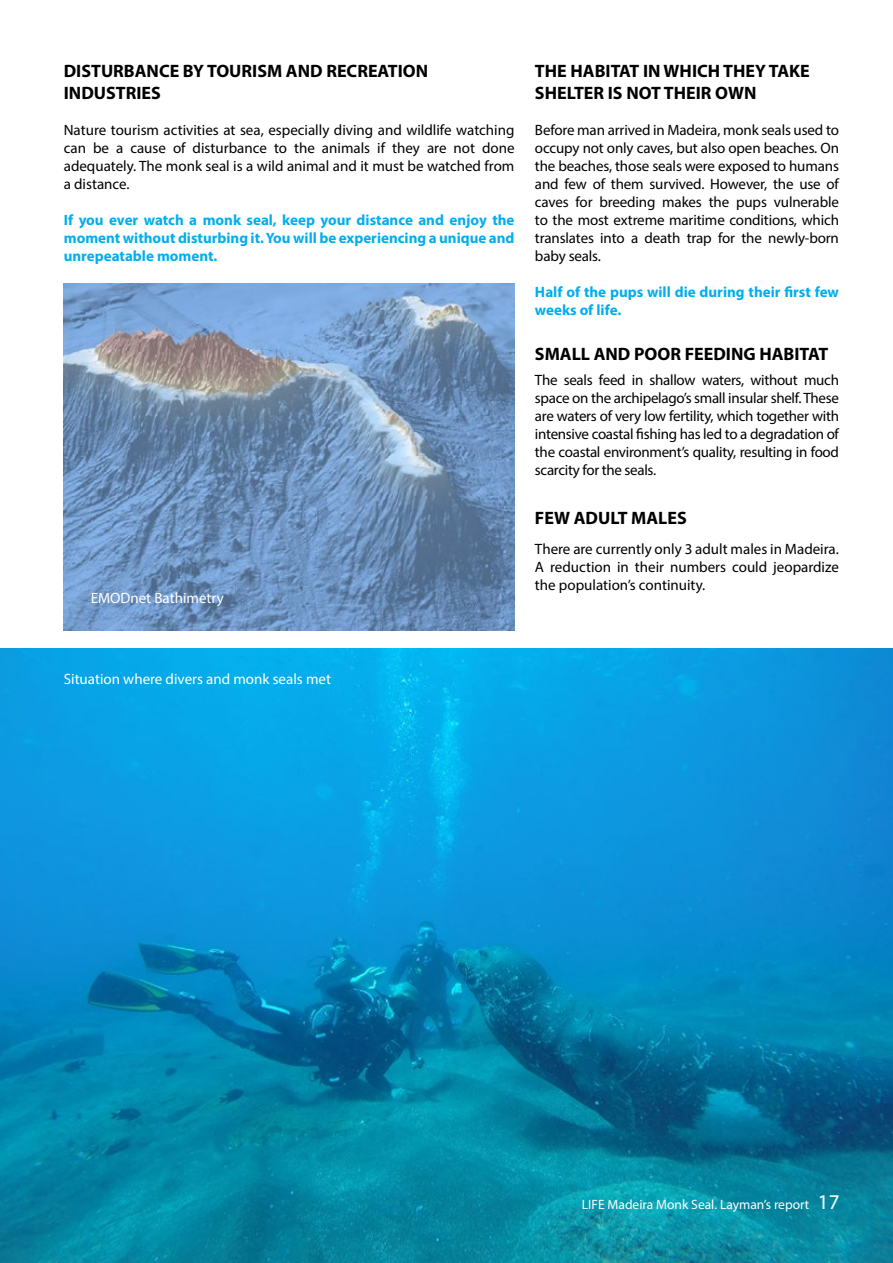
<style>
.page{position:relative;width:893px;height:1263px;background:#fff}
.page>*{position:absolute;margin:0;border:0;box-sizing:border-box;transform-origin:0 0}
.t1{font:700 18px/21.6px "Myriad Pro";color:#000}
.t2{font:15px/18px "Myriad Pro";letter-spacing:-.01em;color:#000;text-align:justify}
.t3{font:700 15px/18px "Myriad Pro";color:#00aeef;text-align:justify}
.t4{font:15px "Myriad Pro";color:#fff}
.t5{font:13.5px "Myriad Pro";color:#fff}
.s1{font-size:21px}
</style>
<div class="page">
<img style="left:0;top:648px;width:893px;height:615px">
<img style="left:64px;top:284px;width:450px;height:347px">
<p class="t1" style="left:64px;top:60px;width:366px">DISTURBANCE BY TOURISM AND RECREATION<br>INDUSTRIES</p>
<p class="t2" style="left:64px;top:121px;width:452px">Nature tourism activities at sea, especially diving and wildlife watching can be a cause of disturbance to the animals if they are not done adequately. The monk seal is a wild animal and it must be watched from a distance.</p>
<p class="t3" style="left:64px;top:211px;width:452px">If you ever watch a monk seal, keep your distance and enjoy the moment without disturbing it. You will be experiencing a unique and unrepeatable moment.</p>
<p class="t4" style="left:91px;top:588px;width:135px">EMODnet Bathimetry</p>
<p class="t1" style="left:535px;top:60px;width:276px">THE HABITAT IN WHICH THEY TAKE<br>SHELTER IS NOT THEIR OWN</p>
<p class="t2" style="left:535px;top:121px;width:306px">Before man arrived in Madeira, monk seals used to occupy not only caves, but also open beaches. On the beaches, those seals were exposed to humans and few of them survived. However, the use of caves for breeding makes the pups vulnerable to the most extreme maritime conditions, which translates into a death trap for the newly-born baby seals.</p>
<p class="t3" style="left:535px;top:282px;width:306px">Half of the pups will die during their first few weeks of life.</p>
<p class="t1" style="left:535px;top:342px;width:295px">SMALL AND POOR FEEDING HABITAT</p>
<p class="t2" style="left:535px;top:371px;width:305px">The seals feed in shallow waters, without much space on the archipelago’s small insular shelf. These are waters of very low fertility, which together with intensive coastal fishing has led to a degradation of the coastal environment’s quality, resulting in food scarcity for the seals.</p>
<p class="t1" style="left:535px;top:507px;width:153px">FEW ADULT MALES</p>
<p class="t2" style="left:535px;top:540px;width:305px">There are currently only 3 adult males in Madeira.<br>A reduction in their numbers could jeopardize the population’s continuity.</p>
<p class="t4" style="left:64px;top:670px;width:269px">Situation where divers and monk seals met</p>
<p class="t5" style="left:582px;top:1196px;width:259px">LIFE Madeira Monk Seal. Layman’s report <span class="s1">17</span></p>
</div>
